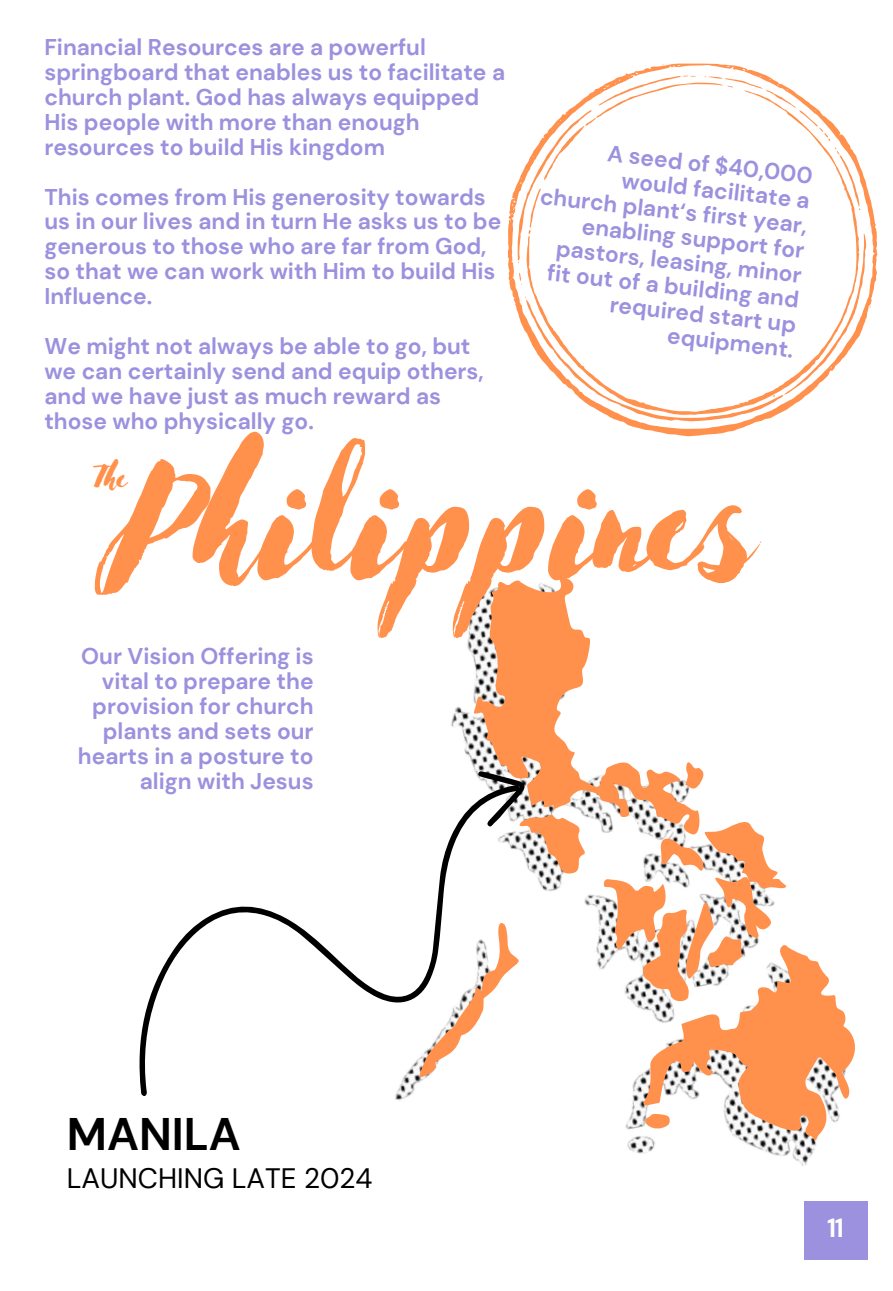
<style>
.page{position:relative;width:893px;height:1291px;background:#fff}
.page>*{position:absolute;margin:0;border:0;box-sizing:border-box;transform-origin:0 0}
.t1{font:187.08px "Advetime";color:#ff914d}
.t2{font:700 45.5px "DM Sans";color:#000}
.t3{font:38.32px "Advetime";color:#ff914d}
.t4{font:28px "DM Sans";color:#000}
.t5{font:700 26.25px "DM Sans";color:#fff}
.t6{font:700 22.75px/24.8px "DM Sans";color:#9b91de}
</style>
<div class="page">
<svg style="left:451px;top:576px;width:248px;height:255px"></svg>
<svg style="left:679px;top:753px;width:25px;height:40px"></svg>
<svg style="left:602px;top:814px;width:185px;height:155px"></svg>
<svg style="left:618px;top:934px;width:237px;height:232px"></svg>
<svg style="left:639px;top:1110px;width:33px;height:26px"></svg>
<svg style="left:139px;top:742px;width:382px;height:358px"></svg>
<svg style="left:471px;top:770px;width:119px;height:112px"></svg>
<svg style="left:507px;top:63px;width:371px;height:373px"></svg>
<div style="left:803px;top:1200px;width:64px;height:59px;background:#9b91de"></div>
<p class="t6" style="left:44px;top:35px;width:462px">Financial Resources are a powerful springboard that enables us to facilitate a church plant. God has always equipped His people with more than enough resources to build His kingdom</p>
<p class="t6" style="left:44px;top:184px;width:458px">This comes from His generosity towards us in our lives and in turn He asks us to be generous to those who are far from God, so that we can work with Him to build His Influence.</p>
<p class="t6" style="left:44px;top:334px;width:441px">We might not always be able to go, but we can certainly send and equip others, and we have just as much reward as those who physically go.</p>
<p class="t6" style="left:546px;top:135px;width:270px;text-align:right;rotate:6deg">A seed of $40,000 would facilitate a church plant‘s first year, enabling support for pastors, leasing, minor fit out of a building and required start up equipment.</p>
<h1 class="t1" style="left:105px;top:390px;width:647px">Philippines</h1>
<h3 class="t3" style="left:92px;top:450px;width:35px">The</h3>
<p class="t6" style="left:78px;top:644px;width:237px;text-align:right">Our Vision Offering is vital to prepare the provision for church plants and sets our hearts in a posture to align with Jesus</p>
<h2 class="t2" style="left:67px;top:1104px;width:175px">MANILA</h2>
<p class="t4" style="left:67px;top:1159px;width:307px">LAUNCHING LATE 2024</p>
<p class="t5" style="left:827px;top:1211px;width:18px">11</p>
</div>
